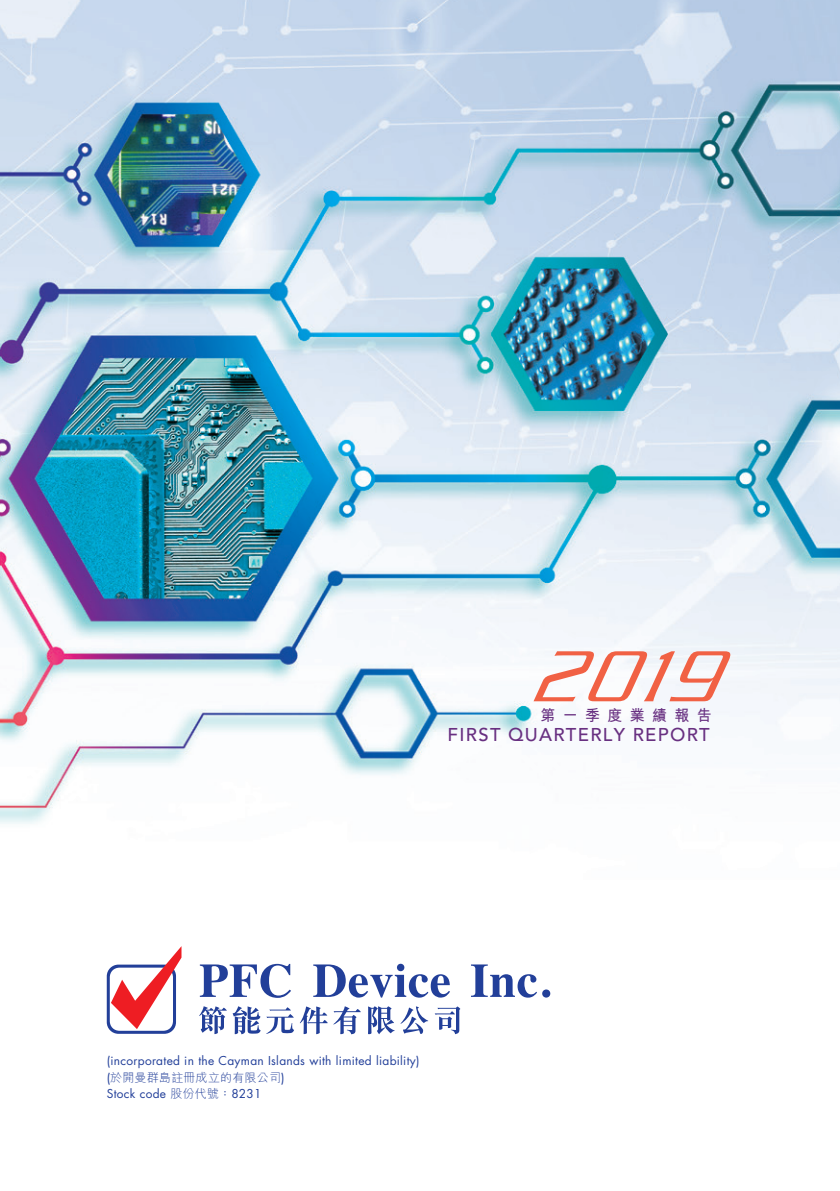
<style>
.page{position:relative;width:840px;height:1191px;background:#fff}
.page>*{position:absolute;margin:0;border:0;box-sizing:border-box;transform-origin:0 0}
.t1{font:italic 300 78.2px "Serpentine Std";color:#f16144;scale:.9 1}
.t2{font:500 18.4px "Avenir LT Std";letter-spacing:.07em;color:#683081}
.t3{font:700 15.6px "M Hei HK";letter-spacing:.5em;color:#683081;scale:.95 1}
.t4{font:12px "Futura Std";letter-spacing:.025em;color:#223f99}
.t5{font:300 12px "M Hei HK";letter-spacing:.025em;color:#223f99}
.s1{font-family:"M Hei HK";font-weight:300}
.s2{font-family:"Adobe Ming Std";font-weight:300}
.s3{font-family:"Futura Std";font-weight:400}
</style>
<div class="page">
<img style="left:0;top:0;width:839px;height:1035px">
<svg style="left:200px;top:964px;width:91px;height:34px"></svg>
<svg style="left:313px;top:963px;width:137px;height:34px"></svg>
<svg style="left:470px;top:964px;width:66px;height:33px"></svg>
<svg style="left:542px;top:989px;width:8px;height:8px"></svg>
<svg style="left:199px;top:1006px;width:61px;height:28px"></svg>
<svg style="left:266px;top:1006px;width:61px;height:28px"></svg>
<svg style="left:333px;top:1006px;width:27px;height:28px"></svg>
<svg style="left:368px;top:1006px;width:26px;height:28px"></svg>
<svg style="left:400px;top:1006px;width:28px;height:28px"></svg>
<svg style="left:434px;top:1006px;width:26px;height:28px"></svg>
<svg style="left:107px;top:946px;width:74px;height:87px"></svg>
<h1 class="t1" style="left:530px;top:632px;width:247px">2019</h1>
<h2 class="t2" style="left:447px;top:724px;width:263px">FIRST QUARTERLY REPORT</h2>
<p class="t3" style="left:540px;top:703px;width:181px">第一季度業績報告</p>
<p class="t4" style="left:107px;top:1053px;width:314px">(incorporated in the Cayman Islands with limited liability)</p>
<p class="t4" style="left:107px;top:1085px;width:156px">Stock code <span class="s1">股份代號</span><span class="s2">：</span>8231</p>
<p class="t5" style="left:107px;top:1069px;width:179px"><span class="s3">(</span>於開曼群島註冊成立的有限公司<span class="s3">)</span></p>
</div>
